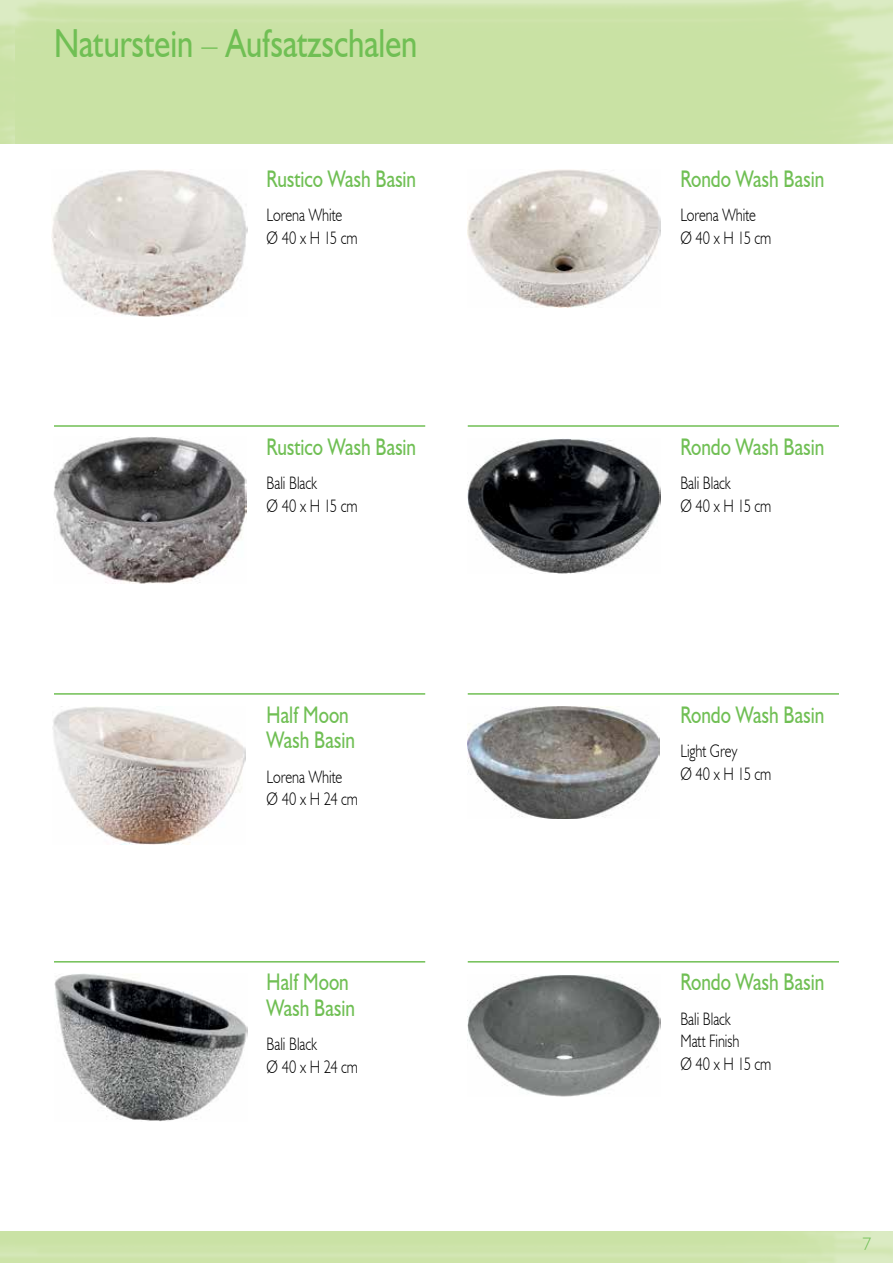
<style>
.page{position:relative;width:893px;height:1263px;background:#fff}
.page>*{position:absolute;margin:0;border:0;box-sizing:border-box;transform-origin:0 0}
.t1{font:40.5px "Humanist 521 BT";color:#70bf54;scale:.8 1}
.t2{font:24px/25.5px "Humanist 521 BT";color:#70bf54;scale:.8 1}
.t3{font:300 18px/22.5px "Humanist 521 BT";letter-spacing:-.005em;color:#000;scale:.8 1}
.t4{font:300 18px "Humanist 521 BT";color:#70bf54}
.s1{font-weight:300}
</style>
<div class="page">
<hr style="left:54px;top:425px;width:371px;height:2px;background:#70bf54">
<hr style="left:54px;top:693px;width:371px;height:2px;background:#70bf54">
<hr style="left:54px;top:961px;width:371px;height:1px;background:#70bf54">
<hr style="left:468px;top:425px;width:371px;height:2px;background:#70bf54">
<hr style="left:468px;top:693px;width:371px;height:2px;background:#70bf54">
<hr style="left:468px;top:961px;width:371px;height:1px;background:#70bf54">
<img style="left:51px;top:170px;width:196px;height:147px">
<img style="left:54px;top:437px;width:192px;height:146px">
<img style="left:53px;top:706px;width:192px;height:138px">
<img style="left:54px;top:973px;width:193px;height:148px">
<img style="left:467px;top:169px;width:194px;height:138px">
<img style="left:468px;top:706px;width:192px;height:113px">
<img style="left:468px;top:975px;width:192px;height:122px">
<img style="left:468px;top:439px;width:193px;height:134px">
<h1 class="t1" style="left:54px;top:18px;width:456px">Naturstein <span class="s1">–</span> Aufsatzschalen</h1>
<h2 class="t2" style="left:267px;top:165px;width:188px">Rustico Wash Basin</h2>
<p class="t3" style="left:267px;top:203px;width:115px">Lorena White<br>Ø 40 x H 15 cm</p>
<h2 class="t2" style="left:267px;top:433px;width:188px">Rustico Wash Basin</h2>
<p class="t3" style="left:267px;top:471px;width:115px">Bali Black<br>Ø 40 x H 15 cm</p>
<h2 class="t2" style="left:267px;top:701px;width:112px">Half Moon<br>Wash Basin</h2>
<p class="t3" style="left:267px;top:765px;width:116px">Lorena White<br>Ø 40 x H 24 cm</p>
<h2 class="t2" style="left:267px;top:969px;width:112px">Half Moon<br>Wash Basin</h2>
<p class="t3" style="left:267px;top:1033px;width:116px">Bali Black<br>Ø 40 x H 24 cm</p>
<h2 class="t2" style="left:680px;top:165px;width:181px">Rondo Wash Basin</h2>
<p class="t3" style="left:680px;top:203px;width:115px">Lorena White<br>Ø 40 x H 15 cm</p>
<h2 class="t2" style="left:680px;top:433px;width:181px">Rondo Wash Basin</h2>
<p class="t3" style="left:680px;top:471px;width:115px">Bali Black<br>Ø 40 x H 15 cm</p>
<h2 class="t2" style="left:680px;top:701px;width:181px">Rondo Wash Basin</h2>
<p class="t3" style="left:680px;top:739px;width:115px">Light Grey<br>Ø 40 x H 15 cm</p>
<h2 class="t2" style="left:680px;top:969px;width:181px">Rondo Wash Basin</h2>
<p class="t3" style="left:680px;top:1007px;width:115px">Bali Black<br>Matt Finish<br>Ø 40 x H 15 cm</p>
<p class="t4" style="left:863px;top:1233px;width:11px">7</p>
</div>
